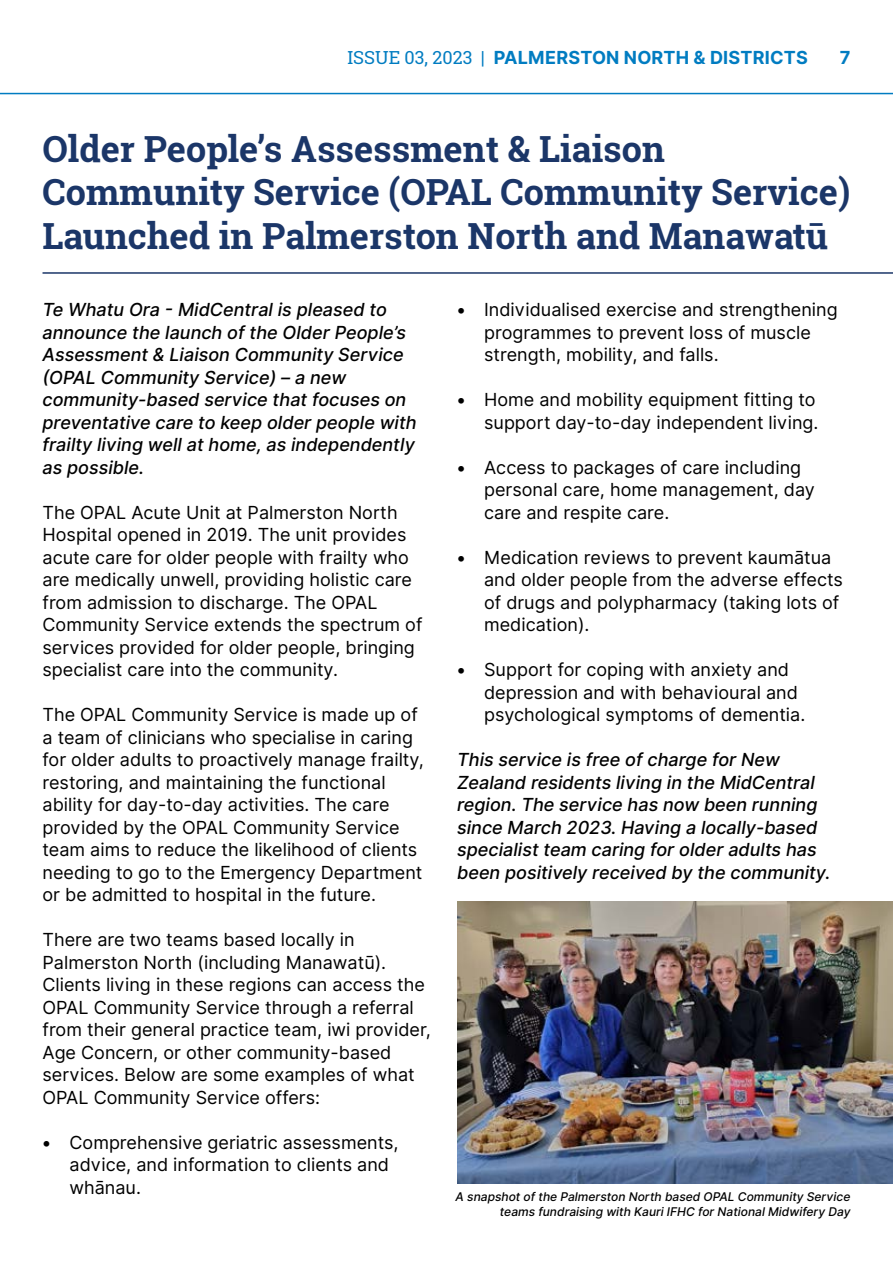
<style>
.page{position:relative;width:893px;height:1263px;background:#fff}
.page>*{position:absolute;margin:0;border:0;box-sizing:border-box;transform-origin:0 0}
.t1{font:700 36px/43.2px "Roboto Slab";color:#1b3668}
.t2{font:18px/22.5px "Inter";color:#000}
.t3{font:italic 500 18px/22.5px "Inter";color:#000}
.t4{font:700 18px "Inter";letter-spacing:.01em;color:#007cc1}
.t5{font:italic 500 12px/14.4px "Inter";color:#000;text-align:right}
.s1{font-family:"Roboto Slab";font-weight:400}
</style>
<div class="page">
<hr style="left:0;top:93px;width:893px;height:1px;background:#007cc1">
<hr style="left:43px;top:272px;width:850px;height:2px;background:#1b3668">
<img style="left:457px;top:901px;width:436px;height:282px">
<p class="t4" style="left:347px;top:44px;width:462px"><span class="s1">ISSUE 03, 2023 |</span> PALMERSTON NORTH &amp; DISTRICTS</p>
<p class="t4" style="left:840px;top:44px;width:12px">7</p>
<h1 class="t1" style="left:43px;top:127px;width:809px">Older People’s Assessment &amp; Liaison<br>Community Service (OPAL Community Service)<br>Launched in Palmerston North and Manawatū</h1>
<p class="t3" style="left:43px;top:299px;width:376px">Te Whatu Ora - MidCentral is pleased to announce the launch of the Older People’s Assessment &amp; Liaison Community Service (OPAL Community Service) – a new community-based service that focuses on preventative care to keep older people with frailty living well at home, as independently as possible.</p>
<p class="t2" style="left:43px;top:501px;width:381px">The OPAL Acute Unit at Palmerston North Hospital opened in 2019. The unit provides acute care for older people with frailty who are medically unwell, providing holistic care from admission to discharge. The OPAL Community Service extends the spectrum of services provided for older people, bringing specialist care into the community.</p>
<p class="t2" style="left:43px;top:703px;width:383px">The OPAL Community Service is made up of a team of clinicians who specialise in caring for older adults to proactively manage frailty, restoring, and maintaining the functional ability for day-to-day activities. The care provided by the OPAL Community Service team aims to reduce the likelihood of clients needing to go to the Emergency Department or be admitted to hospital in the future.</p>
<p class="t2" style="left:43px;top:928px;width:390px">There are two teams based locally in Palmerston North (including Manawatū).<br>Clients living in these regions can access the OPAL Community Service through a referral from their general practice team, iwi provider, Age Concern, or other community-based services. Below are some examples of what OPAL Community Service offers:</p>
<p class="t2" style="left:70px;top:1131px;width:331px;text-indent:-27px">• Comprehensive geriatric assessments, advice, and information to clients and whānau.</p>
<p class="t2" style="left:484px;top:298px;width:355px;text-indent:-27px">• Individualised exercise and strengthening programmes to prevent loss of muscle strength, mobility, and falls.</p>
<p class="t2" style="left:457px;top:388px;width:363px;text-align:right">• Home and mobility equipment fitting to support day-to-day independent living.</p>
<p class="t2" style="left:484px;top:456px;width:332px;text-indent:-27px">• Access to packages of care including personal care, home management, day care and respite care.</p>
<p class="t2" style="left:484px;top:546px;width:360px;text-indent:-27px">• Medication reviews to prevent kaumātua and older people from the adverse effects of drugs and polypharmacy (taking lots of medication).</p>
<p class="t2" style="left:484px;top:658px;width:323px;text-indent:-27px">• Support for coping with anxiety and depression and with behavioural and psychological symptoms of dementia.</p>
<p class="t3" style="left:457px;top:749px;width:375px">This service is free of charge for New Zealand residents living in the MidCentral region. The service has now been running since March 2023. Having a locally-based specialist team caring for older adults has been positively received by the community.</p>
<p class="t5" style="left:456px;top:1190px;width:396px">A snapshot of the Palmerston North based OPAL Community Service teams fundraising with Kauri IFHC for National Midwifery Day</p>
</div>
